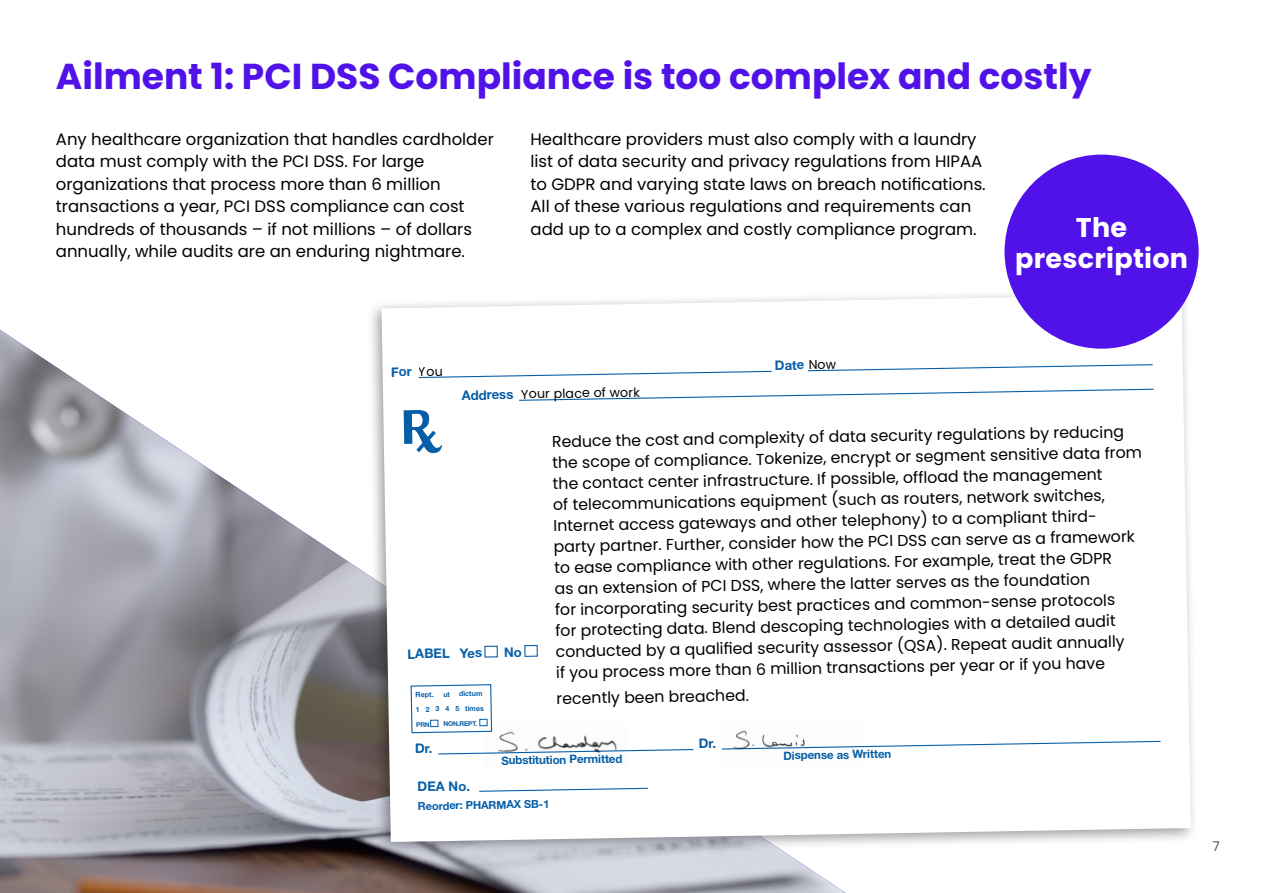
<style>
.page{position:relative;width:1263px;height:893px;background:#fff}
.page>*{position:absolute;margin:0;border:0;box-sizing:border-box;transform-origin:0 0}
.t1{font:700 36px "Poppins";color:#5012e9}
.t2{font:700 27px/31.5px "Poppins";letter-spacing:.01em;color:#fff;text-align:center}
.t3{font:16.5px/22.5px "Poppins";color:#000}
.t4{font:15.75px/21px "Poppins";color:#000}
.t5{font:13.5px "Poppins";color:#58595b}
.t6{font:700 13.2px "Helvetica Neue LT Std";color:#065ea8}
.t7{font:12.75px "Poppins";color:#000}
.t8{font:700 11.55px "Helvetica Neue LT Std";color:#065ea8}
.t9{font:700 11.1px "Helvetica Neue LT Std";color:#065ea8}
.t10{font:700 7.05px "Helvetica Neue LT Std";color:#065ea8}
.t11{font:700 6.6px "Helvetica Neue LT Std";color:#065ea8}
.s1{font-family:"Poppins";font-weight:400;font-size:12.75px;color:#000}
</style>
<div class="page">
<img style="left:0;top:330px;width:846px;height:563px">
<img style="left:362px;top:306px;width:832px;height:556px">
<svg style="left:381px;top:295px;width:810px;height:547px"></svg>
<svg style="left:404px;top:410px;width:38px;height:43px"></svg>
<svg style="left:478px;top:787px;width:171px;height:5px"></svg>
<svg style="left:865px;top:740px;width:297px;height:10px"></svg>
<svg style="left:518px;top:388px;width:637px;height:13px"></svg>
<svg style="left:807px;top:364px;width:347px;height:8px"></svg>
<div style="left:484px;top:646px;width:14px;height:12px;border:1px solid #065ea8"></div>
<div style="left:524px;top:645px;width:14px;height:12px;border:1px solid #065ea8"></div>
<img style="left:484px;top:755px;width:144px;height:16px">
<img style="left:721px;top:720px;width:144px;height:49px">
<div style="left:1004px;top:155px;width:195px;height:194px;background:#5012e9;border-radius:50%"></div>
<svg style="left:392px;top:367px;width:20px;height:10px"></svg>
<svg style="left:505px;top:647px;width:16px;height:10px"></svg>
<svg style="left:410px;top:684px;width:305px;height:71px"></svg>
<svg style="left:418px;top:367px;width:355px;height:12px"></svg>
<h1 class="t1" style="left:56px;top:55px;width:1037px">Ailment 1: PCI DSS Compliance is too complex and costly</h1>
<p class="t3" style="left:56px;top:128px;width:439px">Any healthcare organization that handles cardholder data must comply with the PCI DSS. For large organizations that process more than 6 million transactions a year, PCI DSS compliance can cost hundreds of thousands – if not millions – of dollars annually, while audits are an enduring nightmare.</p>
<p class="t3" style="left:530px;top:128px;width:457px">Healthcare providers must also comply with a laundry list of data security and privacy regulations from HIPAA to GDPR and varying state laws on breach notifications.<br>All of these various regulations and requirements can add up to a complex and costly compliance program.</p>
<h2 class="t2" style="left:1015px;top:211px;width:175px">The prescription</h2>
<p class="t6" style="left:461px;top:387px;width:53px;rotate:-1deg">Address</p>
<p class="t7" style="left:521px;top:387px;width:120px;rotate:-1deg">Your place of work</p>
<p class="t6" style="left:775px;top:357px;width:63px;rotate:-1deg">Date <span class="s1">Now</span></p>
<p class="t6" style="left:407px;top:646px;width:76px;rotate:-1deg">LABEL Yes</p>
<p class="t10" style="left:415px;top:690px;width:20px;rotate:-1deg">Rept.</p>
<p class="t10" style="left:459px;top:689px;width:25px;rotate:-1deg">dictum</p>
<p class="t10" style="left:416px;top:705px;width:70px;rotate:-1deg">1 2 3 4 5 times</p>
<p class="t11" style="left:443px;top:720px;width:35px;rotate:-1deg">NON.REPT.</p>
<p class="t4" style="left:552px;top:431px;width:591px;rotate:-1deg">Reduce the cost and complexity of data security regulations by reducing the scope of compliance. Tokenize, encrypt or segment sensitive data from the contact center infrastructure. If possible, offl oad the management<br>of telecommunications equipment (such as routers, network switches, Internet access gateways and other telephony) to a compliant third&shy;party partner. Further, consider how the PCI DSS can serve as a framework to ease compliance with other regulations. For example, treat the GDPR<br>as an extension of PCI DSS, where the latter serves as the foundation<br>for incorporating security best practices and common-sense protocols<br>for protecting data. Blend descoping technologies with a detailed audit conducted by a qualifi ed security assessor (QSA). Repeat audit annually<br>if you process more than 6 million transactions per year or if you have</p>
<p class="t4" style="left:556px;top:688px;width:194px;rotate:-1deg">recently been breached.</p>
<p class="t8" style="left:501px;top:753px;width:123px;rotate:-1deg">Substitution Permitted</p>
<p class="t8" style="left:783px;top:748px;width:109px;rotate:-1deg">Dispense as Written</p>
<p class="t6" style="left:417px;top:779px;width:54px;rotate:-1deg">DEA No.</p>
<p class="t9" style="left:418px;top:799px;width:133px;rotate:-1deg">Reorder: PHARMAX SB-1</p>
<p class="t5" style="left:1212px;top:838px;width:9px">7</p>
</div>
